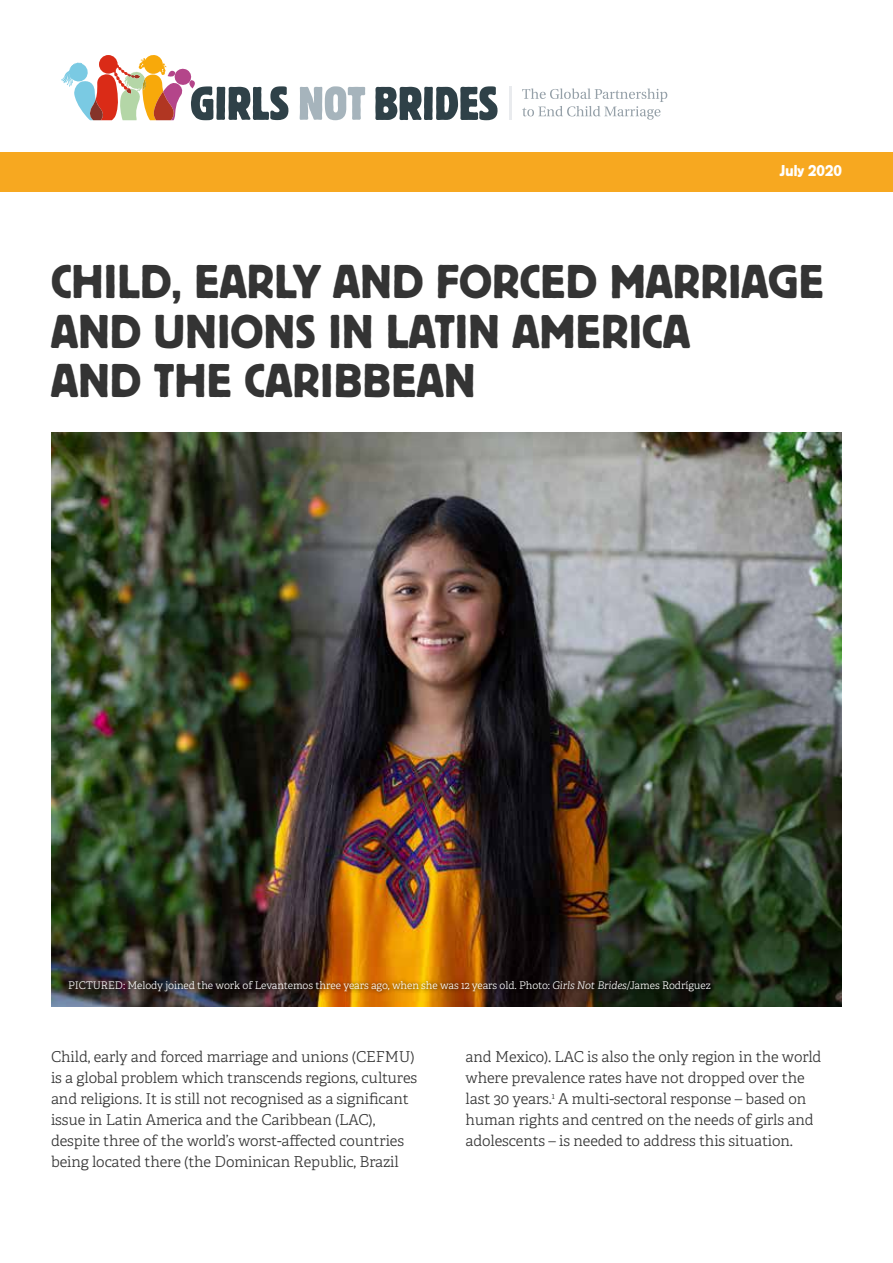
<style>
.page{position:relative;width:893px;height:1263px;background:#fff}
.page>*{position:absolute;margin:0;border:0;box-sizing:border-box;transform-origin:0 0}
.t1{font:49.5px/49.5px "Platz";color:#343434}
.t2{font:16.5px "Platz";color:#fff}
.t3{font:300 15px/21px "Adelle";letter-spacing:-.005em;color:#343434}
.t4{font:300 10.5px "Adelle";letter-spacing:-.005em;color:#fff}
.s1{font-style:italic}
</style>
<div class="page">
<svg style="left:522px;top:88px;width:145px;height:32px"></svg>
<hr style="left:509px;top:86px;width:3px;height:34px;background:#e9ebee">
<svg style="left:300px;top:86px;width:65px;height:34px"></svg>
<svg style="left:375px;top:86px;width:122px;height:34px"></svg>
<svg style="left:61px;top:55px;width:227px;height:65px"></svg>
<div style="left:0;top:152px;width:893px;height:39px;background:#f7a820"></div>
<img style="left:51px;top:432px;width:791px;height:574px">
<div style="left:66px;top:977px;width:650px;height:19px;background:#000;opacity:.75"></div>
<p class="t2" style="left:780px;top:162px;width:64px">July 2020</p>
<h1 class="t1" style="left:51px;top:257px;width:775px">CHILD, EARLY AND FORCED MARRIAGE<br>AND UNIONS IN LATIN AMERICA<br>AND THE CARIBBEAN</h1>
<p class="t4" style="left:68px;top:979px;width:644px">PICTURED: Melody joined the work of Levantemos three years ago, when she was 12 years old. Photo: <span class="s1">Girls Not Brides</span>/James Rodríguez</p>
<p class="t3" style="left:51px;top:1046px;width:368px">Child, early and forced marriage and unions (CEFMU) is a global problem which transcends regions, cultures and religions. It is still not recognised as a significant issue in Latin America and the Caribbean (LAC), despite three of the world’s worst-affected countries being located there (the Dominican Republic, Brazil</p>
<p class="t3" style="left:466px;top:1046px;width:357px">and Mexico). LAC is also the only region in the world where prevalence rates have not dropped over the last 30 years.<sup>1</sup> A multi-sectoral response – based on human rights and centred on the needs of girls and adolescents – is needed to address this situation.</p>
</div>
